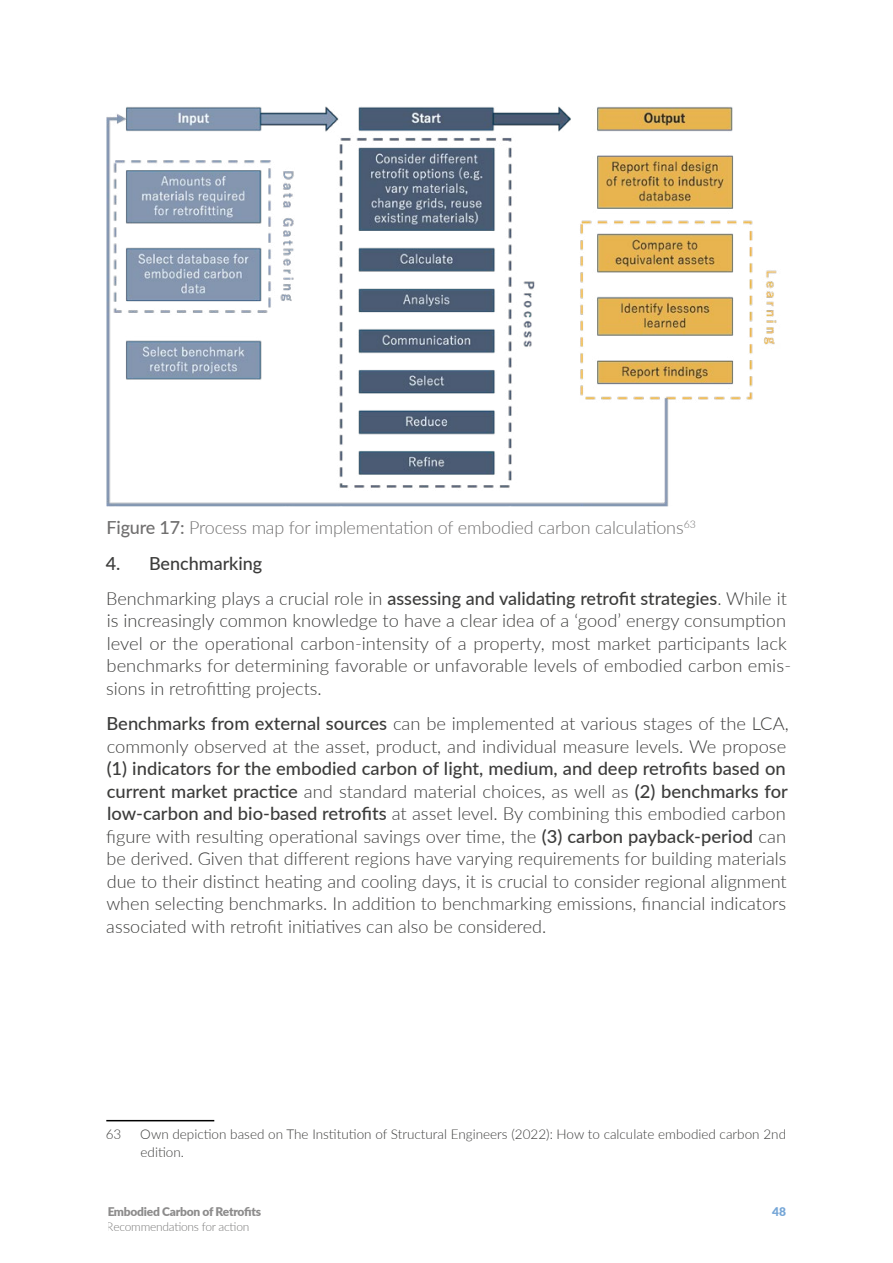
<style>
.page{position:relative;width:893px;height:1263px;background:#fff}
.page>*{position:absolute;margin:0;border:0;box-sizing:border-box;transform-origin:0 0}
.t1{font:300 18px/22.5px "Lato";color:#3c3c3b}
.t2{font:500 18px/35.2px "Lato";color:#3c3c3b}
.t3{font:300 18px "Lato";letter-spacing:-.01em;color:#706f6f}
.t4{font:300 13.5px/18px "Lato";color:#3c3c3b}
.t5{font:900 12px "Lato";letter-spacing:-.02em;color:#706f6f}
.t6{font:300 12px "Lato";letter-spacing:-.02em;color:#575756}
.t7{font:900 12px "Lato";color:#5390cd}
.s1{font-weight:500}
.s2{font-weight:300}
</style>
<div class="page">
<img style="left:106px;top:106px;width:671px;height:400px">
<hr style="left:106px;top:1120px;width:108px;height:1px;background:#000">
<p class="t3" style="left:107px;top:515px;width:591px"><span class="s1">Figure 17:</span> Process map for implementation of embodied carbon calculations<sup>63</sup></p>
<p class="t2" style="left:106px;top:545px;width:683px">4. Benchmarking<br><span class="s2">Benchmarking plays a crucial role in</span> assessing and validating retrofit strategies<span class="s2">. While it</span></p>
<p class="t1" style="left:106px;top:609px;width:686px">is increasingly common knowledge to have a clear idea of a ‘good’ energy consumption level or the operational carbon-intensity of a property, most market participants lack benchmarks for determining favorable or unfavorable levels of embodied carbon emis&shy;sions in retrofitting projects.</p>
<p class="t1" style="left:107px;top:712px;width:684px"><span class="s1">Benchmarks from external sources</span> can be implemented at various stages of the LCA, commonly observed at the asset, product, and individual measure levels. We propose</p>
<p class="t1" style="left:106px;top:757px;width:683px"><span class="s1">(1) indicators for the embodied carbon of light, medium, and deep retrofits based on current market practice</span> and standard material choices, as well as <span class="s1">(2) benchmarks for low-carbon and bio-based retrofits</span> at asset level. By combining this embodied carbon figure with resulting operational savings over time, the <span class="s1">(3) carbon payback-period</span> can be derived. Given that different regions have varying requirements for building materials due to their distinct heating and cooling days, it is crucial to consider regional alignment when selecting benchmarks. In addition to benchmarking emissions, financial indicators associated with retrofit initiatives can also be considered.</p>
<p class="t4" style="left:106px;top:1124px;width:17px">63</p>
<p class="t4" style="left:140px;top:1124px;width:647px">Own depiction based on The Institution of Structural Engineers (2022): How to calculate embodied carbon 2nd edition.</p>
<p class="t5" style="left:107px;top:1203px;width:155px">Embodied Carbon of Retrofits</p>
<p class="t7" style="left:772px;top:1203px;width:15px">48</p>
<p class="t6" style="left:107px;top:1218px;width:144px">Recommendations for action</p>
</div>
